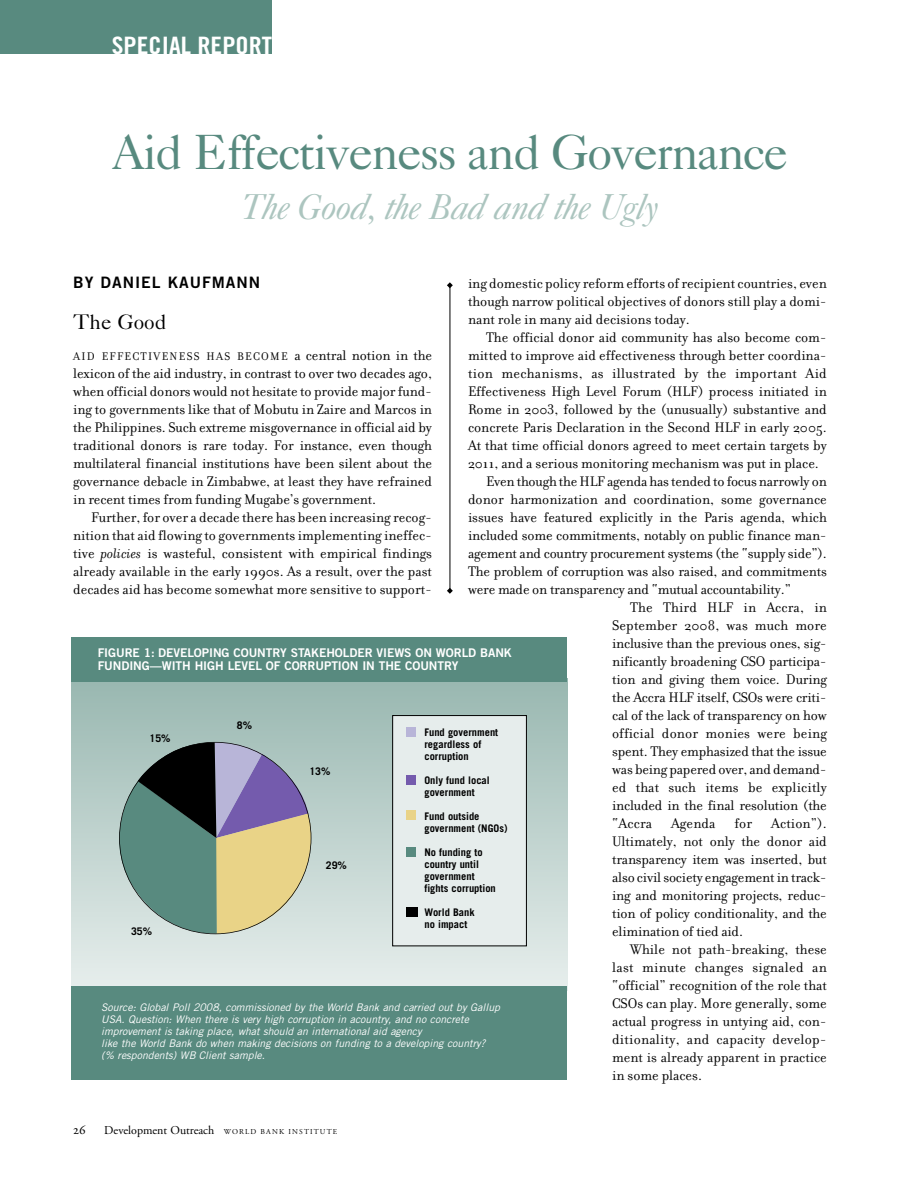
<style>
.page{position:relative;width:918px;height:1188px;background:#fff}
.page>*{position:absolute;margin:0;border:0;box-sizing:border-box;transform-origin:0 0}
.t1{font:49.5px "Caslon Five Forty";letter-spacing:-.035em;color:#588a7f}
.t2{font:italic 36px "Caslon Five Forty";letter-spacing:-.025em;color:#acc5bf}
.t3{font:24px "Trade Gothic Bold Cond Twenty";color:#fff;scale:1.1 1}
.t4{font:21px "Caslon Five Forty";color:#000}
.t5{font:15.75px "Trade Gothic Bold Two";letter-spacing:.06em;color:#000}
.t6{font:15px/18px "Filosofia";color:#000;text-align:justify}
.t7{font:15px "Filosofia";letter-spacing:.02em;color:#000}
.t8{font:13.5px "Adobe Garamond Regular Os F";color:#000}
.t9{font:12px/13.8px "Trade Gothic Bold Two";letter-spacing:-.005em;color:#fff}
.t10{font:12px "Filosofia";letter-spacing:.105em;color:#000}
.t11{font:12px "Adobe Garamond Regular Os F";color:#000}
.t12{font:italic 10.5px/12px "Trade Gothic";color:#fff}
.t13{font:700 10.5px/12px "Trade Gothic";color:#000}
.s1{font-size:15px}
.s2{font-style:italic}
.s3{font-size:7.5px}
</style>
<div class="page">
<div style="left:0;top:0;width:271px;height:54px;background:#588a7f"></div>
<hr style="left:450px;top:286px;width:1px;height:304px;background:#000">
<svg style="left:447px;top:588px;width:6px;height:6px"></svg>
<svg style="left:447px;top:282px;width:6px;height:6px"></svg>
<div style="left:72px;top:678px;width:495px;height:312px;background:linear-gradient(to bottom,#9ab9b2,#e3ebe9)"></div>
<div style="left:72px;top:638px;width:495px;height:44px;background:#588a7f"></div>
<div style="left:72px;top:987px;width:495px;height:93px;background:#588a7f"></div>
<div style="left:393px;top:716px;width:133px;height:230px;background:#e6edec"></div>
<div style="left:392px;top:715px;width:135px;height:231px;border:1px solid #000"></div>
<div style="left:406px;top:727px;width:10px;height:10px;background:#b8b5d8"></div>
<div style="left:406px;top:775px;width:10px;height:10px;background:#745bad"></div>
<div style="left:406px;top:810px;width:10px;height:10px;background:#e9d387"></div>
<div style="left:406px;top:847px;width:10px;height:10px;background:#588a7f"></div>
<div style="left:406px;top:907px;width:12px;height:10px;background:#000"></div>
<svg style="left:101px;top:741px;width:220px;height:197px;background:#939e95"></svg>
<h3 class="t3" style="left:112px;top:36px;width:147px">SPECIAL REPORT</h3>
<h1 class="t1" style="left:112px;top:135px;width:678px">Aid Effectiveness and Governance</h1>
<h2 class="t2" style="left:241px;top:194px;width:419px">The Good, the Bad and the Ugly</h2>
<p class="t5" style="left:73px;top:277px;width:189px">BY DANIEL KAUFMANN</p>
<h3 class="t4" style="left:73px;top:314px;width:95px">The Good</h3>
<p class="t10" style="left:73px;top:349px;width:360px">AID EFFECTIVENESS HAS BECOME <span class="s1">a central notion in the</span></p>
<p class="t6" style="left:73px;top:364px;width:360px">lexicon of the aid industry, in contrast to over two decades ago, when official donors would not hesitate to provide major fund&shy;ing to governments like that of Mobutu in Zaire and Marcos in the Philippines. Such extreme misgovernance in official aid by traditional donors is rare today. For instance, even though multilateral financial institutions have been silent about the governance debacle in Zimbabwe, at least they have refrained in recent times from funding Mugabe’s government.</p>
<p class="t6" style="left:73px;top:508px;width:360px;text-indent:18px">Further, for over a decade there has been increasing recog&shy;nition that aid flowing to governments implementing ineffec&shy;tive <span class="s2">policies</span> is wasteful, consistent with empirical findings already available in the early 1990s. As a result, over the past decades aid has become somewhat more sensitive to support-</p>
<p class="t6" style="left:468px;top:274px;width:360px">ing domestic policy reform efforts of recipient countries, even though narrow political objectives of donors still play a domi&shy;nant role in many aid decisions today.</p>
<p class="t6" style="left:486px;top:328px;width:342px">The official donor aid community has also become com-</p>
<p class="t6" style="left:468px;top:346px;width:360px">mitted to improve aid effectiveness through better coordina-</p>
<p class="t7" style="left:468px;top:364px;width:360px">tion mechanisms, as illustrated by the important Aid</p>
<p class="t6" style="left:468px;top:382px;width:360px">Effectiveness High Level Forum (HLF) process initiated in</p>
<p class="t6" style="left:468px;top:400px;width:360px">Rome in 2003, followed by the (unusually) substantive and</p>
<p class="t6" style="left:468px;top:418px;width:360px">concrete Paris Declaration in the Second HLF in early 2005.</p>
<p class="t6" style="left:468px;top:436px;width:360px">At that time official donors agreed to meet certain targets by</p>
<p class="t6" style="left:468px;top:454px;width:352px">2011, and a serious monitoring mechanism was put in place.</p>
<p class="t6" style="left:486px;top:472px;width:342px">Even though theHLF agenda hastended to focus narrowly on</p>
<p class="t6" style="left:468px;top:490px;width:360px">donor harmonization and coordination, some governance</p>
<p class="t6" style="left:468px;top:508px;width:360px">issues have featured explicitly in the Paris agenda, which</p>
<p class="t6" style="left:468px;top:526px;width:360px">included some commitments, notably on public finance man-</p>
<p class="t6" style="left:468px;top:544px;width:360px">agement and country procurement systems (the “supply side”).</p>
<p class="t6" style="left:468px;top:562px;width:360px">The problem of corruption was also raised, and commitments</p>
<p class="t6" style="left:468px;top:580px;width:324px">were made on transparency and “mutual accountability.”</p>
<p class="t6" style="left:630px;top:598px;width:198px">The Third HLF in Accra, in</p>
<p class="t6" style="left:612px;top:616px;width:216px">September 2008, was much more</p>
<p class="t6" style="left:612px;top:634px;width:216px">inclusive than the previous ones, sig-</p>
<p class="t6" style="left:612px;top:652px;width:216px">nificantly broadening CSO participa-</p>
<p class="t6" style="left:612px;top:670px;width:216px">tion and giving them voice. During</p>
<p class="t6" style="left:612px;top:688px;width:216px">the Accra HLF itself, CSOs were criti-</p>
<p class="t6" style="left:612px;top:706px;width:216px">cal of the lack of transparency on how</p>
<p class="t6" style="left:612px;top:724px;width:216px">official donor monies were being</p>
<p class="t6" style="left:612px;top:742px;width:216px">spent. They emphasized that the issue</p>
<p class="t6" style="left:612px;top:760px;width:216px">was being papered over, and demand-</p>
<p class="t6" style="left:612px;top:778px;width:216px">ed that such items be explicitly</p>
<p class="t6" style="left:612px;top:796px;width:216px">included in the final resolution (the</p>
<p class="t6" style="left:612px;top:814px;width:41px">“Accra</p>
<p class="t6" style="left:671px;top:814px;width:46px">Agenda</p>
<p class="t6" style="left:735px;top:814px;width:19px">for</p>
<p class="t9" style="left:98px;top:647px;width:416px">FIGURE 1: DEVELOPING COUNTRY STAKEHOLDER VIEWS ON WORLD BANK<br>FUNDING—WITH HIGH LEVEL OF CORRUPTION IN THE COUNTRY</p>
<p class="t13" style="left:237px;top:721px;width:17px">8%</p>
<p class="t13" style="left:424px;top:727px;width:75px">Fund government regardless of corruption</p>
<p class="t13" style="left:424px;top:775px;width:67px">Only fund local government</p>
<p class="t13" style="left:424px;top:811px;width:85px">Fund outside government (NGOs)</p>
<p class="t13" style="left:424px;top:847px;width:73px">No funding to country until government fights corruption</p>
<p class="t13" style="left:424px;top:907px;width:52px">World Bank no impact</p>
<p class="t13" style="left:150px;top:734px;width:23px">15%</p>
<p class="t13" style="left:309px;top:767px;width:23px">13%</p>
<p class="t6" style="left:612px;top:814px;width:216px;text-indent:159px">Action”).<br>Ultimately, not only the donor aid transparency item was inserted, but also civilsociety engagementin track&shy;ing and monitoring projects, reduc&shy;tion of policy conditionality, and the elimination of tied aid.</p>
<p class="t6" style="left:612px;top:940px;width:216px;text-indent:18px">While not path-breaking, these last minute changes signaled an “official” recognition of the role that CSOs can play. More generally, some actual progress in untying aid, con&shy;ditionality, and capacity develop&shy;ment is already apparent in practice in some places.</p>
<p class="t13" style="left:326px;top:860px;width:23px">29%</p>
<p class="t13" style="left:131px;top:926px;width:23px">35%</p>
<p class="t12" style="left:101px;top:1002px;width:400px">Source: Global Poll 2008, commissioned by the World Bank and carried out by Gallup USA. Question: When there is very high corruption in acountry, and no concrete improvement is taking place, what should an international aid agency<br>like the World Bank do when making decisions on funding to a developing country? (% respondents) WB Client sample.</p>
<p class="t8" style="left:73px;top:1124px;width:14px">26</p>
<p class="t11" style="left:104px;top:1125px;width:234px">Development Outreach <span class="s3">WORLD BANK INSTITUTE</span></p>
</div>
